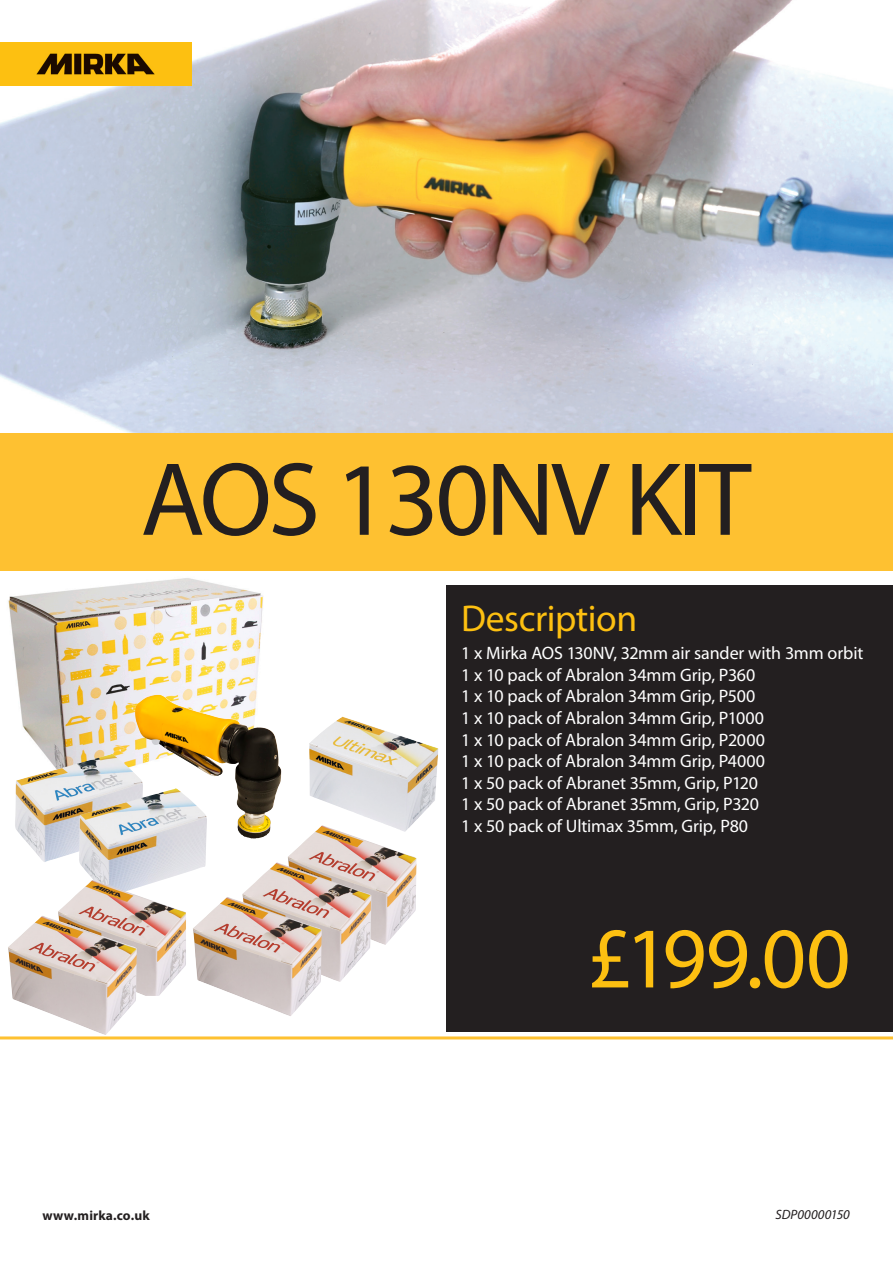
<style>
.page{position:relative;width:893px;height:1263px;background:#fff}
.page>*{position:absolute;margin:0;border:0;box-sizing:border-box;transform-origin:0 0}
.ingressi_sis{font:105px "Myriad Pro";letter-spacing:-.035em;color:#231f20}
.t1{font:87px "Myriad Pro";color:#fdc011}
.t2{font:37.5px "Myriad Pro";letter-spacing:-.01em;color:#fdc011}
.t3{font:18px "Myriad Pro";letter-spacing:-.01em;color:#fff}
.t4{font:700 13.5px "Myriad Pro";letter-spacing:.01em;color:#231f20}
.t5{font:italic 13.5px "Myriad Pro";letter-spacing:.005em;color:#231f20}
</style>
<div class="page">
<img style="left:8px;top:578px;width:255px;height:176px">
<img style="left:0;top:0;width:893px;height:433px">
<div style="left:446px;top:585px;width:447px;height:447px;background:#231f20"></div>
<div style="left:0;top:433px;width:893px;height:138px;background:#fec131"></div>
<hr style="left:0;top:1036px;width:893px;height:3px;background:#fec131">
<img style="left:0;top:43px;width:191px;height:42px">
<img style="left:135px;top:695px;width:147px;height:143px">
<img style="left:15px;top:754px;width:128px;height:108px">
<img style="left:78px;top:788px;width:129px;height:92px">
<img style="left:309px;top:716px;width:74px;height:107px">
<img style="left:288px;top:825px;width:129px;height:120px">
<img style="left:58px;top:880px;width:128px;height:116px">
<img style="left:8px;top:915px;width:129px;height:120px">
<img style="left:242px;top:862px;width:130px;height:120px">
<img style="left:193px;top:897px;width:129px;height:119px">
<p class="ingressi_sis" style="left:141px;top:435px;width:612px">AOS 130NV KIT</p>
<p class="t2" style="left:461px;top:595px;width:178px">Description</p>
<p class="t3" style="left:461px;top:642px;width:404px">1 x Mirka AOS 130NV, 32mm air sander with 3mm orbit</p>
<p class="t3" style="left:461px;top:664px;width:296px">1 x 10 pack of Abralon 34mm Grip, P360</p>
<p class="t3" style="left:461px;top:685px;width:296px">1 x 10 pack of Abralon 34mm Grip, P500</p>
<p class="t3" style="left:461px;top:707px;width:304px">1 x 10 pack of Abralon 34mm Grip, P1000</p>
<p class="t3" style="left:461px;top:728px;width:305px">1 x 10 pack of Abralon 34mm Grip, P2000</p>
<p class="t3" style="left:461px;top:750px;width:305px">1 x 10 pack of Abralon 34mm Grip, P4000</p>
<p class="t3" style="left:461px;top:772px;width:298px">1 x 50 pack of Abranet 35mm, Grip, P120</p>
<p class="t3" style="left:461px;top:793px;width:299px">1 x 50 pack of Abranet 35mm, Grip, P320</p>
<p class="t3" style="left:461px;top:815px;width:289px">1 x 50 pack of Ultimax 35mm, Grip, P80</p>
<p class="t4" style="left:43px;top:1206px;width:109px">www.mirka.co.uk</p>
<p class="t1" style="left:587px;top:904px;width:265px">£199.00</p>
<p class="t5" style="left:776px;top:1206px;width:76px">SDP00000150</p>
</div>
